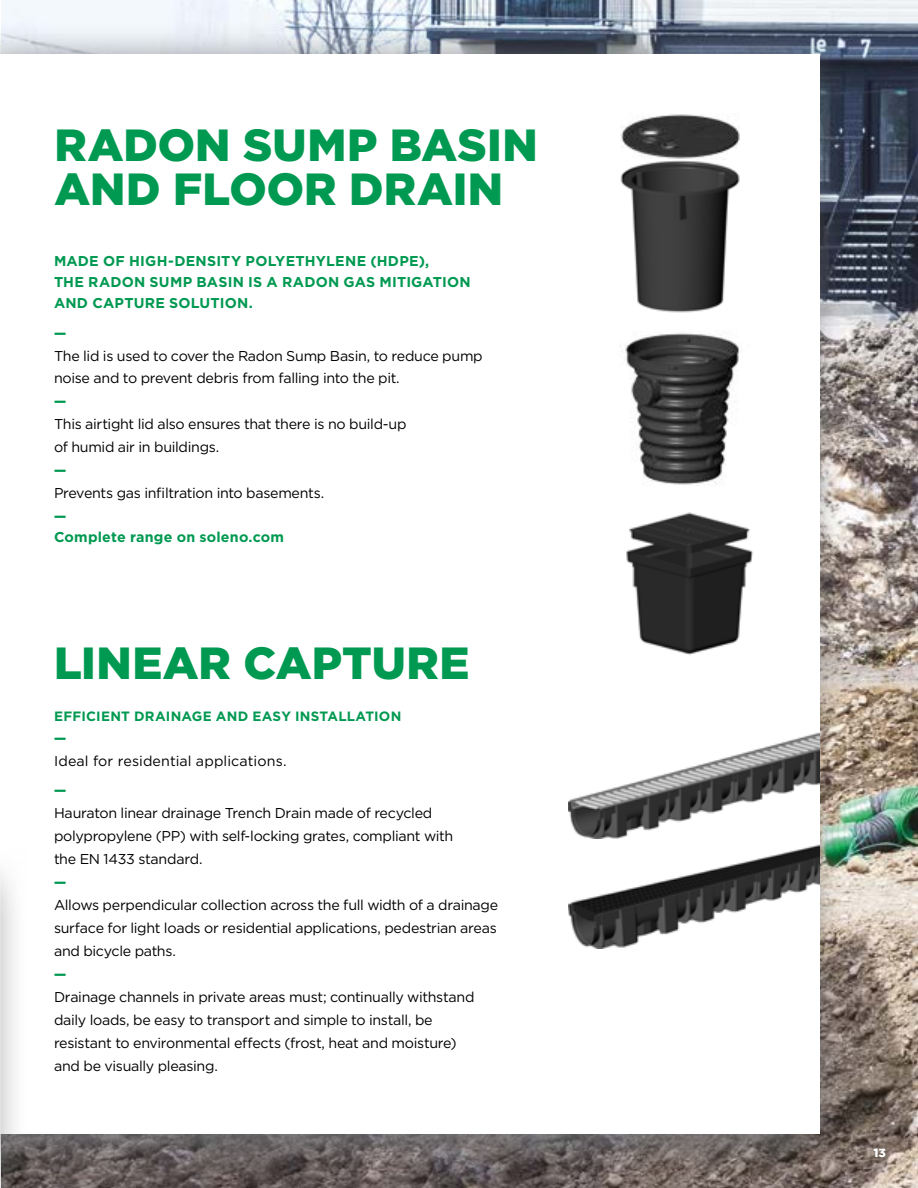
<style>
.page{position:relative;width:918px;height:1188px;background:#fff}
.page>*{position:absolute;margin:0;border:0;box-sizing:border-box;transform-origin:0 0}
.t1{font:900 45px/43.5px "Gotham HTF";letter-spacing:.005em;color:#009951}
.t2{font:14.25px/23.1px "Gotham HTF";letter-spacing:-.02em;color:#000}
.t3{font:700 14.25px/21px "Gotham HTF";letter-spacing:.015em;color:#009951}
.t4{font:14.25px "Gotham HTF";letter-spacing:.01em;color:#000}
.t5{font:700 13.5px "Gotham HTF";letter-spacing:.015em;color:#009951}
.t6{font:900 13.5px "Gotham HTF";color:#009951}
.t7{font:900 12px "Gotham HTF";color:#fff}
</style>
<div class="page">
<img style="left:1px;top:0;width:917px;height:1188px">
<img style="left:0;top:23px;width:846px;height:1157px">
<div style="left:0;top:54px;width:819px;height:1079px;background:#fff"></div>
<img style="left:620px;top:159px;width:120px;height:154px">
<img style="left:621px;top:114px;width:119px;height:45px">
<img style="left:626px;top:512px;width:127px;height:143px">
<img style="left:569px;top:732px;width:250px;height:106px">
<img style="left:569px;top:844px;width:250px;height:104px">
<img style="left:624px;top:333px;width:115px;height:152px">
<svg style="left:0;top:872px;width:27px;height:316px"></svg>
<h1 class="t1" style="left:54px;top:123px;width:485px">RADON SUMP BASIN<br>AND FLOOR DRAIN</h1>
<p class="t3" style="left:54px;top:250px;width:418px">MADE OF HIGH-DENSITY POLYETHYLENE (HDPE),<br>THE RADON SUMP BASIN IS A RADON GAS MITIGATION<br>AND CAPTURE SOLUTION.</p>
<p class="t6" style="left:54px;top:325px;width:14px">—</p>
<p class="t2" style="left:54px;top:344px;width:430px;line-height:22.5px">The lid is used to cover the Radon Sump Basin, to reduce pump noise and to prevent debris from falling into the pit.</p>
<p class="t6" style="left:54px;top:394px;width:14px">—</p>
<p class="t2" style="left:54px;top:412px;width:354px">This airtight lid also ensures that there is no build-up of humid air in buildings.</p>
<p class="t6" style="left:54px;top:463px;width:14px">—</p>
<p class="t2" style="left:54px;top:482px;width:272px">Prevents gas infiltration into basements.</p>
<p class="t6" style="left:54px;top:509px;width:14px">—</p>
<p class="t3" style="left:54px;top:527px;width:232px">Complete range on soleno.com</p>
<h1 class="t1" style="left:54px;top:640px;width:417px">LINEAR CAPTURE</h1>
<p class="t5" style="left:54px;top:708px;width:349px">EFFICIENT DRAINAGE AND EASY INSTALLATION</p>
<p class="t6" style="left:54px;top:731px;width:14px">—</p>
<p class="t4" style="left:54px;top:753px;width:234px">Ideal for residential applications.</p>
<p class="t6" style="left:54px;top:782px;width:14px">—</p>
<p class="t2" style="left:54px;top:801px;width:401px">Hauraton linear drainage Trench Drain made of recycled polypropylene (PP) with self-locking grates, compliant with the EN 1433 standard.</p>
<p class="t6" style="left:54px;top:874px;width:14px">—</p>
<p class="t2" style="left:54px;top:893px;width:446px;text-align:justify">Allows perpendicular collection across the full width of a drainage surface for light loads or residential applications, pedestrian areas and bicycle paths.</p>
<p class="t6" style="left:54px;top:967px;width:14px">—</p>
<p class="t2" style="left:54px;top:985px;width:422px">Drainage channels in private areas must; continually withstand daily loads, be easy to transport and simple to install, be resistant to environmental effects (frost, heat and moisture) and be visually pleasing.</p>
<p class="t7" style="left:873px;top:1146px;width:14px">13</p>
</div>
